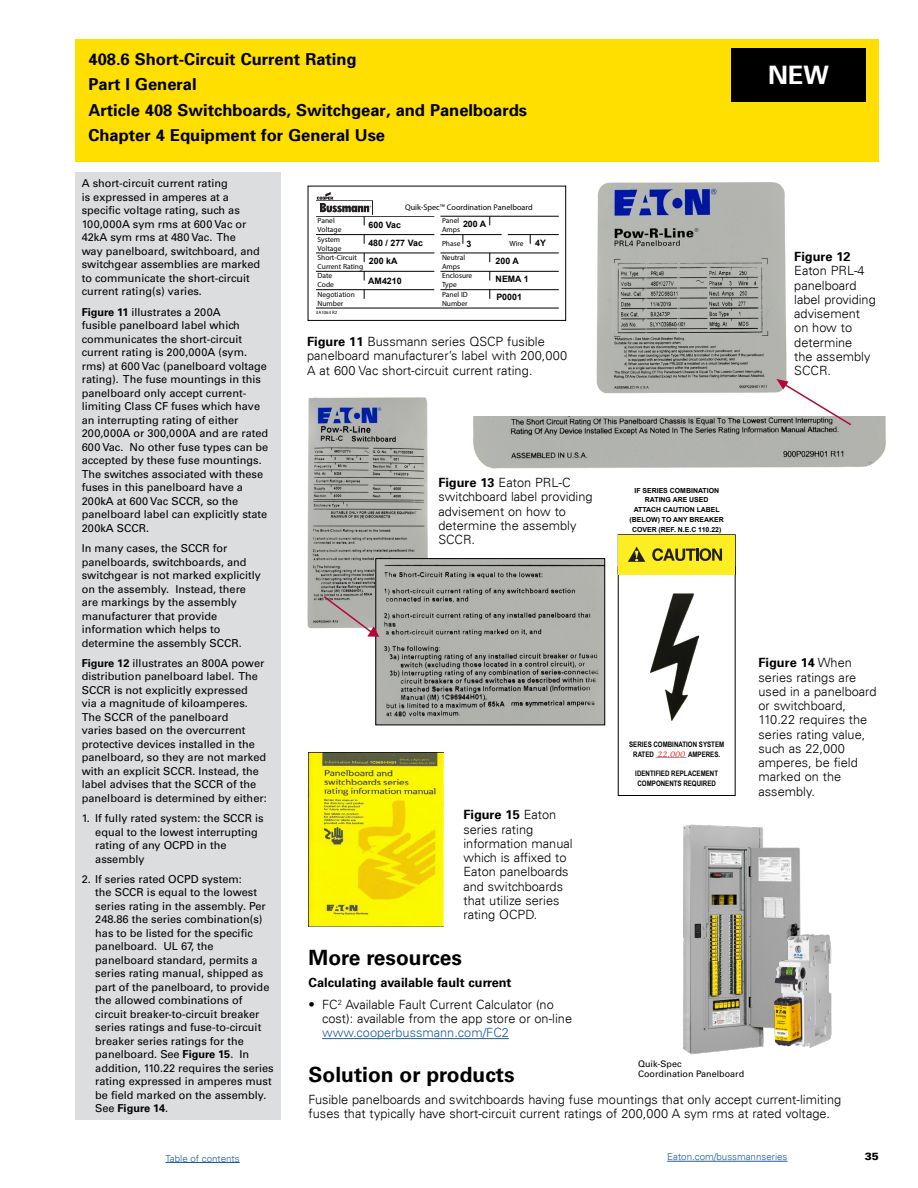
<style>
.page{position:relative;width:918px;height:1188px;background:#fff}
.page>*{position:absolute;margin:0;border:0;box-sizing:border-box;transform-origin:0 0}
.t1{font:700 25.5px "Univers 65";color:#fff}
.t2{font:700 21px "Univers LT Std";color:#000}
.t3{font:700 16.5px/25.5px "Univers 65";color:#000}
.t4{font:300 12.75px/14.2px "Univers LT";color:#000}
.t5{font:700 12.75px "Univers 65";color:#000}
.t6{font:700 12.75px "Univers LT Std";color:#000}
.t7{font:300 12.75px "Univers LT";color:#215e9e}
.t8{font:10.95px/13.5px "Univers LT Std";color:#000}
.t9{font:900 10.5px "Univers 75";color:#000}
.t10{font:300 9.75px "Univers LT";color:#215e9e}
.t11{font:9px/10.5px "Univers LT Std";color:#000}
.t12{font:700 8.85px/18px "Arial";color:#000}
.t13{font:500 condensed 8.1px "Helvetica Neue";color:#000}
.t14{font:300 condensed 7.5px/9.1px "Helvetica Neue";color:#000}
.t15{font:700 7.5px/9.9px "Arial Narrow";color:#000;text-align:center}
.t16{font:italic 7.5px "Lucida Handwriting";color:#ed1d24}
.t17{font:700 6.9px/9.9px "Arial";color:#000;text-align:center}
.t18{font:300 condensed 4.8px "Helvetica Neue";color:#000}
.s1{font-weight:700}
.s2{font-family:"Univers 65";font-weight:700}
.s3{font-family:"Univers LT";font-weight:300}
</style>
<div class="page">
<div style="left:75px;top:39px;width:804px;height:123px;background:#ffdf00"></div>
<div style="left:731px;top:48px;width:135px;height:54px;background:#000"></div>
<div style="left:75px;top:173px;width:205px;height:947px;background:#dcddde"></div>
<img style="left:596px;top:182px;width:191px;height:212px">
<img style="left:473px;top:417px;width:413px;height:52px">
<svg style="left:776px;top:378px;width:77px;height:49px"></svg>
<hr style="left:322px;top:1038px;width:187px;height:1px;background:#215e9e">
<img style="left:307px;top:397px;width:121px;height:232px">
<div style="left:618px;top:535px;width:117px;height:39px;background:#fcee23"></div>
<svg style="left:652px;top:548px;width:70px;height:13px"></svg>
<svg style="left:628px;top:547px;width:17px;height:15px"></svg>
<img style="left:651px;top:593px;width:47px;height:128px">
<div style="left:308px;top:186px;width:258px;height:135px;border:1px solid #000"></div>
<hr style="left:316px;top:216px;width:118px;height:1px;background:#000">
<hr style="left:440px;top:216px;width:119px;height:1px;background:#000">
<hr style="left:316px;top:234px;width:118px;height:1px;background:#000">
<hr style="left:440px;top:234px;width:62px;height:1px;background:#000">
<hr style="left:508px;top:234px;width:51px;height:1px;background:#000">
<hr style="left:316px;top:253px;width:118px;height:1px;background:#000">
<hr style="left:440px;top:253px;width:119px;height:1px;background:#000">
<hr style="left:316px;top:271px;width:118px;height:1px;background:#000">
<hr style="left:440px;top:271px;width:119px;height:1px;background:#000">
<hr style="left:316px;top:289px;width:118px;height:1px;background:#000">
<hr style="left:440px;top:289px;width:119px;height:1px;background:#000">
<hr style="left:316px;top:308px;width:243px;height:1px;background:#000">
<div style="left:316px;top:200px;width:57px;height:15px;border:1px solid #231f20"></div>
<div style="left:317px;top:201px;width:55px;height:13px;background:#fff"></div>
<svg style="left:317px;top:192px;width:54px;height:33px"></svg>
<img style="left:377px;top:560px;width:226px;height:163px">
<div style="left:375px;top:558px;width:230px;height:167px;border:1px solid #000"></div>
<svg style="left:322px;top:595px;width:58px;height:43px"></svg>
<img style="left:309px;top:753px;width:135px;height:173px">
<img style="left:683px;top:824px;width:118px;height:231px">
<img style="left:736px;top:919px;width:96px;height:136px">
<hr style="left:667px;top:1161px;width:120px;height:1px;background:#215e9e">
<hr style="left:165px;top:1162px;width:75px;height:1px;background:#215e9e">
<h3 class="t3" style="left:88px;top:45px;width:440px">408.6 Short-Circuit Current Rating<br>Part I General<br>Article 408 Switchboards, Switchgear, and Panelboards Chapter 4 Equipment for General Use</h3>
<h1 class="t1" style="left:768px;top:58px;width:62px">NEW</h1>
<p class="t8" style="left:82px;top:177px;width:180px">A short-circuit current rating<br>is expressed in amperes at a specific voltage rating, such as<br>100,000A sym rms at 600 Vac or<br>42kA sym rms at 480 Vac. The<br>way panelboard, switchboard, and switchgear assemblies are marked to communicate the short-circuit current rating(s) varies.</p>
<p class="t8" style="left:82px;top:305px;width:188px"><span class="s1">Figure 11</span> illustrates a 200A<br>fusible panelboard label which communicates the short-circuit current rating is 200,000A (sym. rms) at 600 Vac (panelboard voltage rating). The fuse mountings in this panelboard only accept current&shy;limiting Class CF fuses which have an interrupting rating of either<br>200,000A or 300,000A and are rated<br>600 Vac. No other fuse types can be accepted by these fuse mountings.<br>The switches associated with these fuses in this panelboard have a<br>200kA at 600 Vac SCCR, so the panelboard label can explicitly state<br>200kA SCCR.</p>
<p class="t8" style="left:82px;top:541px;width:181px">In many cases, the SCCR for panelboards, switchboards, and switchgear is not marked explicitly on the assembly. Instead, there are markings by the assembly manufacturer that provide information which helps to determine the assembly SCCR.</p>
<p class="t8" style="left:82px;top:656px;width:186px"><span class="s1">Figure 12</span> illustrates an 800A power distribution panelboard label. The SCCR is not explicitly expressed<br>via a magnitude of kiloamperes.<br>The SCCR of the panelboard<br>varies based on the overcurrent protective devices installed in the panelboard, so they are not marked with an explicit SCCR. Instead, the label advises that the SCCR of the panelboard is determined by either:</p>
<p class="t8" style="left:95px;top:811px;width:170px;text-indent:-14px">1. If fully rated system: the SCCR is equal to the lowest interrupting rating of any OCPD in the assembly</p>
<p class="t8" style="left:95px;top:872px;width:180px;text-indent:-14px">2. If series rated OCPD system:<br>the SCCR is equal to the lowest series rating in the assembly. Per<br>248.86 the series combination(s) has to be listed for the specific panelboard. UL 67, the panelboard standard, permits a series rating manual, shipped as part of the panelboard, to provide the allowed combinations of circuit breaker-to-circuit breaker series ratings and fuse-to-circuit breaker series ratings for the panelboard. See <span class="s1">Figure 15</span>. In addition, 110.22 requires the series rating expressed in amperes must be field marked on the assembly.<br>See <span class="s1">Figure 14</span>.</p>
<p class="t13" style="left:405px;top:202px;width:129px">Quik-Spec™ Coordination Panelboard</p>
<p class="t12" style="left:368px;top:216px;width:56px;line-height:17.5px">600 Vac<br>480 / 277 Vac</p>
<p class="t12" style="left:369px;top:252px;width:30px">200 kA</p>
<p class="t12" style="left:368px;top:272px;width:35px">AM4210</p>
<p class="t14" style="left:318px;top:216px;width:47px">Panel<br>Voltage<br>System<br>Voltage<br>Short-Circuit<br>Current Rating<br>Date<br>Code<br>Negotiation<br>Number</p>
<p class="t14" style="left:442px;top:216px;width:20px">Panel<br>Amps</p>
<p class="t12" style="left:463px;top:215px;width:25px">200 A</p>
<p class="t12" style="left:466px;top:235px;width:6px">3</p>
<p class="t12" style="left:535px;top:234px;width:12px">4Y</p>
<p class="t12" style="left:496px;top:252px;width:35px">200 A<br>NEMA 1<br>P0001</p>
<p class="t14" style="left:442px;top:239px;width:20px">Phase</p>
<p class="t14" style="left:509px;top:239px;width:16px">Wire</p>
<p class="t14" style="left:442px;top:253px;width:32px">Neutral<br>Amps<br>Enclosure<br>Type<br>Panel ID<br>Number</p>
<p class="t18" style="left:316px;top:309px;width:23px">3A1063 R2</p>
<p class="t4" style="left:307px;top:334px;width:262px"><span class="s2">Figure 11</span> Bussmann series QSCP fusible panelboard manufacturer’s label with 200,000<br>A at 600 Vac short-circuit current rating.</p>
<p class="t4" style="left:438px;top:475px;width:156px"><span class="s2">Figure 13</span> Eaton PRL-C switchboard label providing advisement on how to determine the assembly<br>SCCR.</p>
<p class="t17" style="left:630px;top:485px;width:96px">IF SERIES COMBINATION<br>RATING ARE USED<br>ATTACH CAUTION LABEL (BELOW) TO ANY BREAKER<br>COVER (REF. N.E.C 110.22)</p>
<p class="t5" style="left:794px;top:248px;width:58px">Figure 12</p>
<p class="t4" style="left:794px;top:264px;width:83px">Eaton PRL-4 panelboard label providing advisement on how to determine<br>the assembly<br>SCCR.</p>
<p class="t5" style="left:463px;top:807px;width:94px">Figure 15 <span class="s3">Eaton</span></p>
<p class="t4" style="left:463px;top:822px;width:111px">series rating information manual which is affixed to<br>Eaton panelboards and switchboards that utilize series rating OCPD.</p>
<h2 class="t2" style="left:309px;top:946px;width:155px">More resources</h2>
<p class="t6" style="left:309px;top:975px;width:204px">Calculating available fault current</p>
<p class="t4" style="left:322px;top:997px;width:251px;text-indent:-14px">• FC<sup>2</sup> Available Fault Current Calculator (no cost): available from the app store or on-line</p>
<p class="t7" style="left:322px;top:1025px;width:188px">www.cooperbussmann.com/FC2</p>
<p class="t15" style="left:629px;top:739px;width:97px">SERIES COMBINATION SYSTEM<br>RATED _________ AMPERES.</p>
<p class="t15" style="left:635px;top:768px;width:84px;text-align:left">IDENTIFIED REPLACEMENT<br>COMPONENTS REQUIRED</p>
<p class="t16" style="left:657px;top:749px;width:29px">22,000</p>
<p class="t5" style="left:759px;top:655px;width:95px">Figure 14 <span class="s3">When</span></p>
<p class="t4" style="left:759px;top:670px;width:120px">series ratings are used in a panelboard or switchboard,<br>110.22 requires the series rating value, such as 22,000 amperes, be field marked on the assembly.</p>
<p class="t11" style="left:638px;top:1058px;width:108px">Quik-Spec<br>Coordination Panelboard</p>
<h2 class="t2" style="left:309px;top:1062px;width:207px">Solution or products</h2>
<p class="t4" style="left:309px;top:1092px;width:534px">Fusible panelboards and switchboards having fuse mountings that only accept current-limiting fuses that typically have short-circuit current ratings of 200,000 A sym rms at rated voltage.</p>
<p class="t10" style="left:165px;top:1152px;width:76px">Table of contents</p>
<p class="t10" style="left:667px;top:1151px;width:122px">Eaton.com/bussmannseries</p>
<p class="t9" style="left:865px;top:1150px;width:16px">35</p>
</div>
